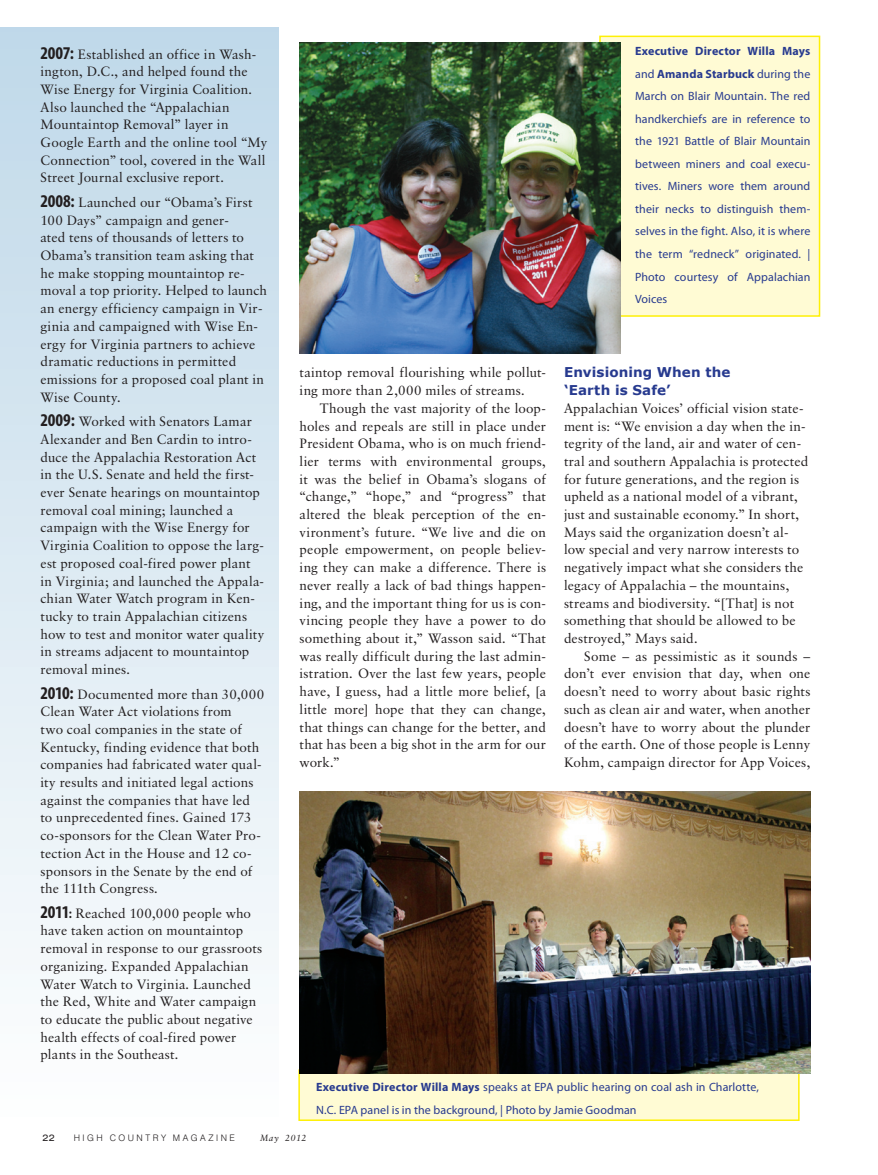
<style>
.page{position:relative;width:878px;height:1175px;background:#fff}
.page>*{position:absolute;margin:0;border:0;box-sizing:border-box;transform-origin:0 0}
.t1{font:13.5px/17.7px "Classical Garamond BT";letter-spacing:.01em;color:#231f20}
.t2{font:700 13.5px/17.7px "Verdana";letter-spacing:.005em;color:#273a8f}
.t3{font:12px/22.5px "Myriad Pro";letter-spacing:.005em;color:#273a8f;text-align:justify}
.t4{font:300 9px "Swiss 721 BT";letter-spacing:.275em;color:#231f20}
.t5{font:italic 9px "Classical Garamond BT";letter-spacing:.065em;color:#231f20}
.t6{font:expanded 9px "Swiss 721 BT";color:#231f20}
.s1{font-family:"Myriad Pro";font-weight:700;font-stretch:condensed;font-size:18px}
.s2{font-family:"Myriad Pro";font-weight:700;font-stretch:condensed}
.s3{font-weight:700}
</style>
<div class="page">
<div style="left:298px;top:1069px;width:501px;height:51px;background:#fffbd4"></div>
<div style="left:599px;top:36px;width:221px;height:281px;background:#fffbd4;border:2px solid #fef005"></div>
<img style="left:300px;top:43px;width:320px;height:310px">
<div style="left:0;top:27px;width:279px;height:1102px;background:linear-gradient(to bottom,#bfd8e9,#fefefe)"></div>
<img style="left:300px;top:791px;width:510px;height:282px">
<p class="t1" style="left:40px;top:45px;width:228px"><span class="s1">2007:</span> Established an office in Wash&shy;ington, D.C., and helped found the Wise Energy for Virginia Coalition.<br>Also launched the “Appalachian Mountaintop Removal” layer in Google Earth and the online tool “My Connection” tool, covered in the Wall Street Journal exclusive report.</p>
<p class="t1" style="left:40px;top:193px;width:228px"><span class="s1">2008:</span> Launched our “Obama’s First 100 Days” campaign and gener-<br>ated tens of thousands of letters to Obama’s transition team asking that he make stopping mountaintop re&shy;moval a top priority. Helped to launch an energy efficiency campaign in Vir&shy;ginia and campaigned with Wise En&shy;ergy for Virginia partners to achieve dramatic reductions in permitted emissions for a proposed coal plant in Wise County.</p>
<p class="t1" style="left:40px;top:412px;width:225px"><span class="s1">2009:</span> Worked with Senators Lamar Alexander and Ben Cardin to intro&shy;duce the Appalachia Restoration Act in the U.S. Senate and held the first&shy;ever Senate hearings on mountaintop removal coal mining; launched a campaign with the Wise Energy for Virginia Coalition to oppose the larg&shy;est proposed coal-fired power plant in Virginia; and launched the Appala&shy;chian Water Watch program in Ken&shy;tucky to train Appalachian citizens how to test and monitor water quality in streams adjacent to mountaintop removal mines.</p>
<p class="t1" style="left:40px;top:684px;width:225px"><span class="s1">2010:</span> Documented more than 30,000<br>Clean Water Act violations from<br>two coal companies in the state of Kentucky, finding evidence that both companies had fabricated water qual&shy;ity results and initiated legal actions against the companies that have led to unprecedented fines. Gained 173 co-sponsors for the Clean Water Pro&shy;tection Act in the House and 12 co&shy;sponsors in the Senate by the end of the 111th Congress.</p>
<p class="t1" style="left:40px;top:904px;width:223px"><span class="s1">2011</span><span class="s2">:</span> Reached 100,000 people who have taken action on mountaintop removal in response to our grassroots organizing. Expanded Appalachian Water Watch to Virginia. Launched the Red, White and Water campaign to educate the public about negative health effects of coal-fired power plants in the Southeast.</p>
<p class="t3" style="left:635px;top:40px;width:177px"><span class="s3">Executive Director Willa Mays </span>and <span class="s3">Amanda Starbuck</span> during the March on Blair Mountain. The red handkerchiefs are in reference to the 1921 Battle of Blair Mountain between miners and coal execu&shy;tives. Miners wore them around their necks to distinguish them&shy;selves in the fight. Also, it is where the term “redneck” originated. | Photo courtesy of Appalachian Voices</p>
<p class="t1" style="left:299px;top:364px;width:248px">taintop removal flourishing while pollut&shy;ing more than 2,000 miles of streams.</p>
<p class="t1" style="left:299px;top:399px;width:248px;text-align:justify;text-indent:20px">Though the vast majority of the loop&shy;holes and repeals are still in place under President Obama, who is on much friend&shy;lier terms with environmental groups, it was the belief in Obama’s slogans of “change,” “hope,” and “progress” that altered the bleak perception of the en&shy;vironment’s future. “We live and die on people empowerment, on people believ&shy;ing they can make a difference. There is never really a lack of bad things happen&shy;ing, and the important thing for us is con&shy;vincing people they have a power to do something about it,” Wasson said. “That was really difficult during the last admin&shy;istration. Over the last few years, people have, I guess, had a little more belief, [a little more] hope that they can change, that things can change for the better, and that has been a big shot in the arm for our work.”</p>
<p class="t2" style="left:564px;top:364px;width:168px">Envisioning When the ‘Earth is Safe’</p>
<p class="t1" style="left:564px;top:399px;width:246px">Appalachian Voices’ official vision state&shy;ment is: “We envision a day when the in&shy;tegrity of the land, air and water of cen&shy;tral and southern Appalachia is protected for future generations, and the region is upheld as a national model of a vibrant, just and sustainable economy.” In short, Mays said the organization doesn’t al&shy;low special and very narrow interests to negatively impact what she considers the legacy of Appalachia – the mountains, streams and biodiversity. “[That] is not something that should be allowed to be destroyed,” Mays said.</p>
<p class="t1" style="left:564px;top:647px;width:248px;text-align:justify;text-indent:20px">Some – as pessimistic as it sounds – don’t ever envision that day, when one doesn’t need to worry about basic rights such as clean air and water, when another doesn’t have to worry about the plunder of the earth. One of those people is Lenny Kohm, campaign director for App Voices,</p>
<p class="t3" style="left:316px;top:1075px;width:444px"><span class="s3">Executive Director Willa Mays</span> speaks at EPA public hearing on coal ash in Charlotte,<br>N.C. EPA panel is in the background, | Photo by Jamie Goodman</p>
<p class="t6" style="left:43px;top:1132px;width:14px">22</p>
<p class="t4" style="left:74px;top:1132px;width:163px">HIGH COUNTRY MAGAZINE</p>
<p class="t5" style="left:260px;top:1132px;width:48px">May 2012</p>
</div>
